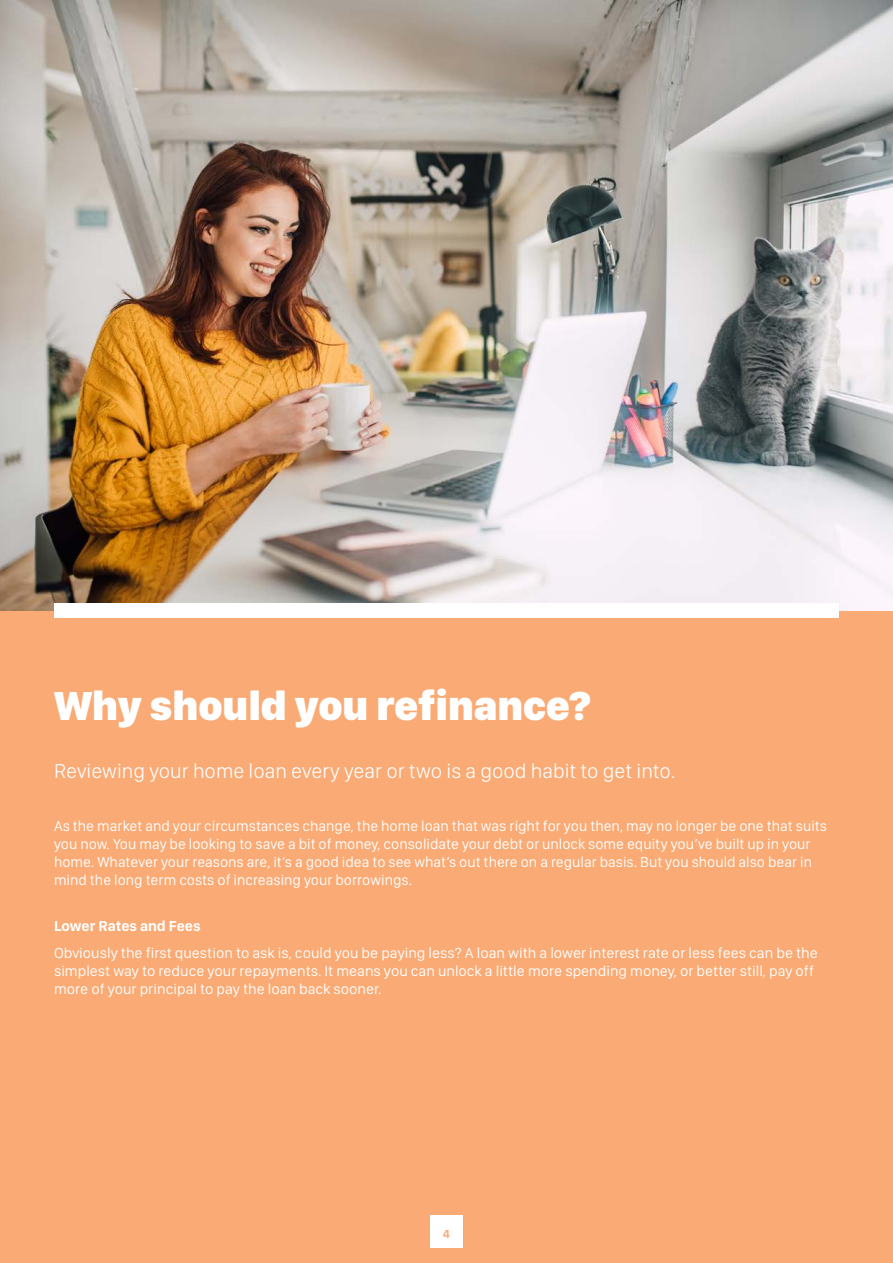
<style>
.page{position:relative;width:893px;height:1263px;background:#fff}
.page>*{position:absolute;margin:0;border:0;box-sizing:border-box;transform-origin:0 0}
.t1{font:900 42px "San Francisco Display";color:#fff}
.t2{font:300 21px "San Francisco Display";color:#fff}
.t3{font:15px/18px "San Francisco Display";color:#fff}
.t4{font:700 15px "San Francisco Display";color:#fff}
.t5{font:700 12px "San Francisco Display";color:#faaa74}
</style>
<div class="page">
<div style="left:0;top:534px;width:893px;height:729px;background:#faaa74"></div>
<img style="left:0;top:0;width:893px;height:611px">
<div style="left:54px;top:603px;width:785px;height:15px;background:#fff"></div>
<div style="left:430px;top:1216px;width:33px;height:32px;background:#fff"></div>
<h1 class="t1" style="left:54px;top:679px;width:538px">Why should you refinance?</h1>
<h2 class="t2" style="left:54px;top:758px;width:623px">Reviewing your home loan every year or two is a good habit to get into.</h2>
<p class="t3" style="left:54px;top:818px;width:774px">As the market and your circumstances change, the home loan that was right for you then, may no longer be one that suits you now. You may be looking to save a bit of money, consolidate your debt or unlock some equity you’ve built up in your home. Whatever your reasons are, it’s a good idea to see what’s out there on a regular basis. But you should also bear in mind the long term costs of increasing your borrowings.</p>
<p class="t4" style="left:54px;top:917px;width:148px">Lower Rates and Fees</p>
<p class="t3" style="left:54px;top:945px;width:765px">Obviously the first question to ask is, could you be paying less? A loan with a lower interest rate or less fees can be the simplest way to reduce your repayments. It means you can unlock a little more spending money, or better still, pay off more of your principal to pay the loan back sooner.</p>
<p class="t5" style="left:443px;top:1226px;width:9px">4</p>
</div>
